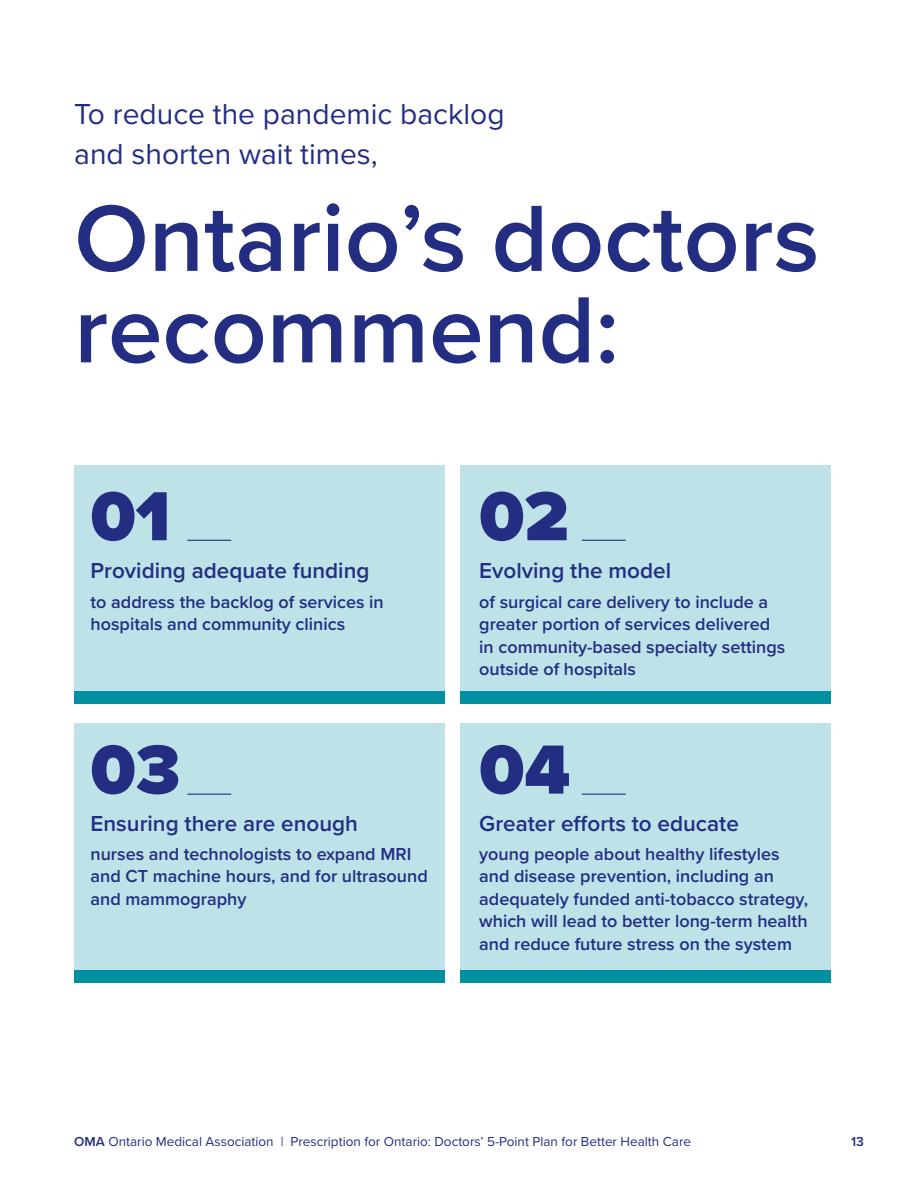
<style>
.page{position:relative;width:918px;height:1188px;background:#fff}
.page>*{position:absolute;margin:0;border:0;box-sizing:border-box;transform-origin:0 0}
.Doctors_Recommend_he{font:600 97.5px "Proxima Nova";color:#232e83}
.box_large_numbers{font:900 72px "Proxima Nova";color:#232e83}
.Recommendations_Head{font:30px/40.5px "Proxima Nova";color:#232e83}
.blue_box_text{font:600 22.5px "Proxima Nova";color:#232e83}
.blue_box_text-2{font:600 18px/22.5px "Proxima Nova";color:#232e83}
.t1{font:13.5px "Proxima Nova";color:#232e83}
.t2{font:600 13.5px "Proxima Nova";color:#232e83}
.s1{font-weight:600}
</style>
<div class="page">
<div style="left:74px;top:465px;width:371px;height:238px;background:#bee2e7"></div>
<div style="left:460px;top:465px;width:371px;height:238px;background:#bee2e7"></div>
<div style="left:460px;top:724px;width:371px;height:259px;background:#bee2e7"></div>
<div style="left:74px;top:724px;width:371px;height:259px;background:#bee2e7"></div>
<hr style="left:187px;top:540px;width:44px;height:1px;background:#232e83">
<hr style="left:187px;top:794px;width:44px;height:1px;background:#232e83">
<hr style="left:582px;top:540px;width:44px;height:1px;background:#232e83">
<hr style="left:582px;top:794px;width:44px;height:1px;background:#232e83">
<div style="left:74px;top:691px;width:371px;height:13px;background:#0090a1"></div>
<div style="left:460px;top:691px;width:371px;height:13px;background:#0090a1"></div>
<div style="left:460px;top:971px;width:371px;height:12px;background:#0090a1"></div>
<div style="left:74px;top:971px;width:371px;height:12px;background:#0090a1"></div>
<p class="Recommendations_Head" style="left:74px;top:92px;width:432px">To reduce the pandemic backlog and shorten wait times,</p>
<p class="Doctors_Recommend_he" style="left:74px;top:166px;width:747px">Ontario’s doctors</p>
<p class="Doctors_Recommend_he" style="left:74px;top:257px;width:547px">recommend:</p>
<p class="box_large_numbers" style="left:91px;top:463px;width:81px">01</p>
<p class="blue_box_text" style="left:91px;top:554px;width:280px">Providing adequate funding</p>
<p class="blue_box_text-2" style="left:91px;top:590px;width:295px">to address the backlog of services in hospitals and community clinics</p>
<p class="box_large_numbers" style="left:91px;top:716px;width:91px">03</p>
<p class="blue_box_text" style="left:91px;top:806px;width:269px">Ensuring there are enough</p>
<p class="blue_box_text-2" style="left:91px;top:842px;width:339px">nurses and technologists to expand MRI and CT machine hours, and for ultrasound and mammography</p>
<p class="box_large_numbers" style="left:479px;top:463px;width:91px">02</p>
<p class="blue_box_text" style="left:479px;top:554px;width:193px">Evolving the model</p>
<p class="blue_box_text-2" style="left:479px;top:590px;width:308px">of surgical care delivery to include a greater portion of services delivered in community-based specialty settings outside of hospitals</p>
<p class="box_large_numbers" style="left:479px;top:716px;width:93px">04</p>
<p class="blue_box_text" style="left:479px;top:806px;width:261px">Greater efforts to educate</p>
<p class="blue_box_text-2" style="left:479px;top:842px;width:330px">young people about healthy lifestyles and disease prevention, including an adequately funded anti-tobacco strategy, which will lead to better long-term health and reduce future stress on the system</p>
<p class="t1" style="left:74px;top:1132px;width:618px"><span class="s1">OMA</span> Ontario Medical Association | Prescription for Ontario: Doctors’ 5-Point Plan for Better Health Care</p>
<p class="t2" style="left:851px;top:1132px;width:14px">13</p>
</div>
